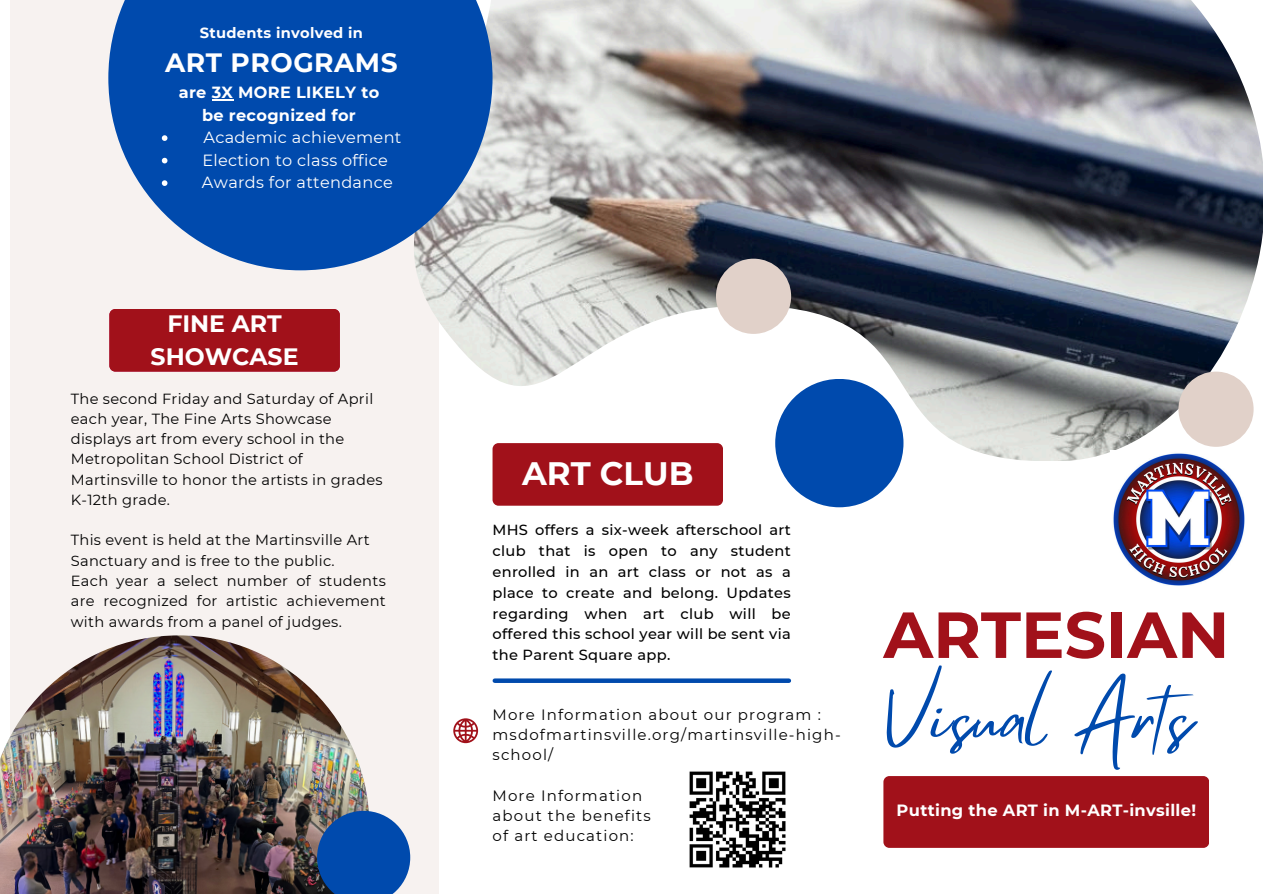
<style>
.page{position:relative;width:1263px;height:894px;background:#fff}
.page>*{position:absolute;margin:0;border:0;box-sizing:border-box;transform-origin:0 0}
.t1{font:66.6px "Mistrully";color:#004aad}
.t2{font:700 64.95px "Montserrat";color:#a1111a}
.t3{font:700 32.4px "Montserrat";color:#fff}
.t4{font:700 26.4px "Montserrat";letter-spacing:.02em;color:#fff}
.t5{font:700 23.7px/32.7px "Montserrat";color:#fff;text-align:center}
.t6{font:700 16.2px/22.5px "Montserrat";letter-spacing:.02em;color:#fff;text-align:center}
.t7{font:16.2px "Montserrat";letter-spacing:.02em;color:#fff}
.t8{font:15px/20.2px "Montserrat";letter-spacing:.075em;color:#000}
.t9{font:14.7px/20.2px "Montserrat";letter-spacing:.02em;color:#000}
.t10{font:700 14.7px "Montserrat";letter-spacing:.02em;color:#fff}
.t11{font:500 14.55px/20.9px "Montserrat";letter-spacing:.02em;color:#000;text-align:justify}
</style>
<div class="page">
<div style="left:10px;top:0;width:429px;height:893px;background:#f7f2f0"></div>
<img style="left:416px;top:0;width:847px;height:460px">
<svg style="left:108px;top:0;width:384px;height:270px;background:#2462b5"></svg>
<div style="left:775px;top:379px;width:128px;height:128px;background:#004aad;border-radius:50%"></div>
<div style="left:1178px;top:371px;width:75px;height:75px;background:#e1d1c9;border-radius:50%"></div>
<div style="left:716px;top:258px;width:75px;height:76px;background:#e1d1c9;border-radius:50%"></div>
<img style="left:0;top:635px;width:369px;height:258px">
<svg style="left:317px;top:810px;width:93px;height:83px;background:#1e5aab"></svg>
<div style="left:883px;top:775px;width:326px;height:72px;background:#a1111a;border-radius:6px"></div>
<div style="left:492px;top:443px;width:231px;height:62px;background:#a1111a;border-radius:6px"></div>
<div style="left:109px;top:309px;width:231px;height:62px;background:#a1111a;border-radius:6px"></div>
<svg style="left:495px;top:678px;width:294px;height:4px"></svg>
<svg style="left:453px;top:718px;width:25px;height:24px"></svg>
<img style="left:1110px;top:451px;width:137px;height:135px">
<img style="left:689px;top:771px;width:97px;height:97px">
<svg style="left:212px;top:99px;width:21px;height:1px"></svg>
<svg style="left:162px;top:135px;width:5px;height:6px"></svg>
<svg style="left:162px;top:158px;width:5px;height:5px"></svg>
<svg style="left:162px;top:180px;width:5px;height:6px"></svg>
<h6 class="t10" style="left:200px;top:24px;width:164px">Students involved in</h6>
<h6 class="t4" style="left:165px;top:47px;width:234px">ART PROGRAMS</h6>
<h6 class="t6" style="left:179px;top:81px;width:202px">are 3X MORE LIKELY to be recognized for</h6>
<h6 class="t7" style="left:203px;top:127px;width:200px">Academic achievement</h6>
<p class="t7" style="left:202px;top:150px;width:187px">Election to class office</p>
<p class="t7" style="left:202px;top:172px;width:192px">Awards for attendance</p>
<p class="t5" style="left:151px;top:307px;width:149px">FINE ART<br>SHOWCASE</p>
<h1 class="t9" style="left:71px;top:388px;width:313px">The second Friday and Saturday of April each year, The Fine Arts Showcase displays art from every school in the Metropolitan School District of Martinsville to honor the artists in grades K-12th grade.</h1>
<p class="t9" style="left:71px;top:530px;width:300px">This event is held at the Martinsville Art<br>Sanctuary and is free to the public.</p>
<h2 class="t9" style="left:71px;top:570px;width:317px;text-align:justify">Each year a select number of students are recognized for artistic achievement with awards from a panel of judges.</h2>
<p class="t3" style="left:522px;top:453px;width:173px">ART CLUB</p>
<p class="t11" style="left:492px;top:519px;width:300px">MHS offers a six-week afterschool art club that is open to any student enrolled in an art class or not as a place to create and belong. Updates regarding when art club will be offered this school year will be sent via the Parent Square app.</p>
<p class="t8" style="left:492px;top:704px;width:350px">More Information about our program : msdofmartinsville.org/martinsville-high&shy;school/</p>
<h3 class="t8" style="left:492px;top:785px;width:160px">More Information about the benefits of art education:</h3>
<h5 class="t2" style="left:883px;top:595px;width:348px">ARTESIAN</h5>
<p class="t1" style="left:883px;top:663px;width:322px">Visual Arts</p>
<p class="t6" style="left:897px;top:798px;width:301px">Putting the ART in M-ART-invsille!</p>
</div>
